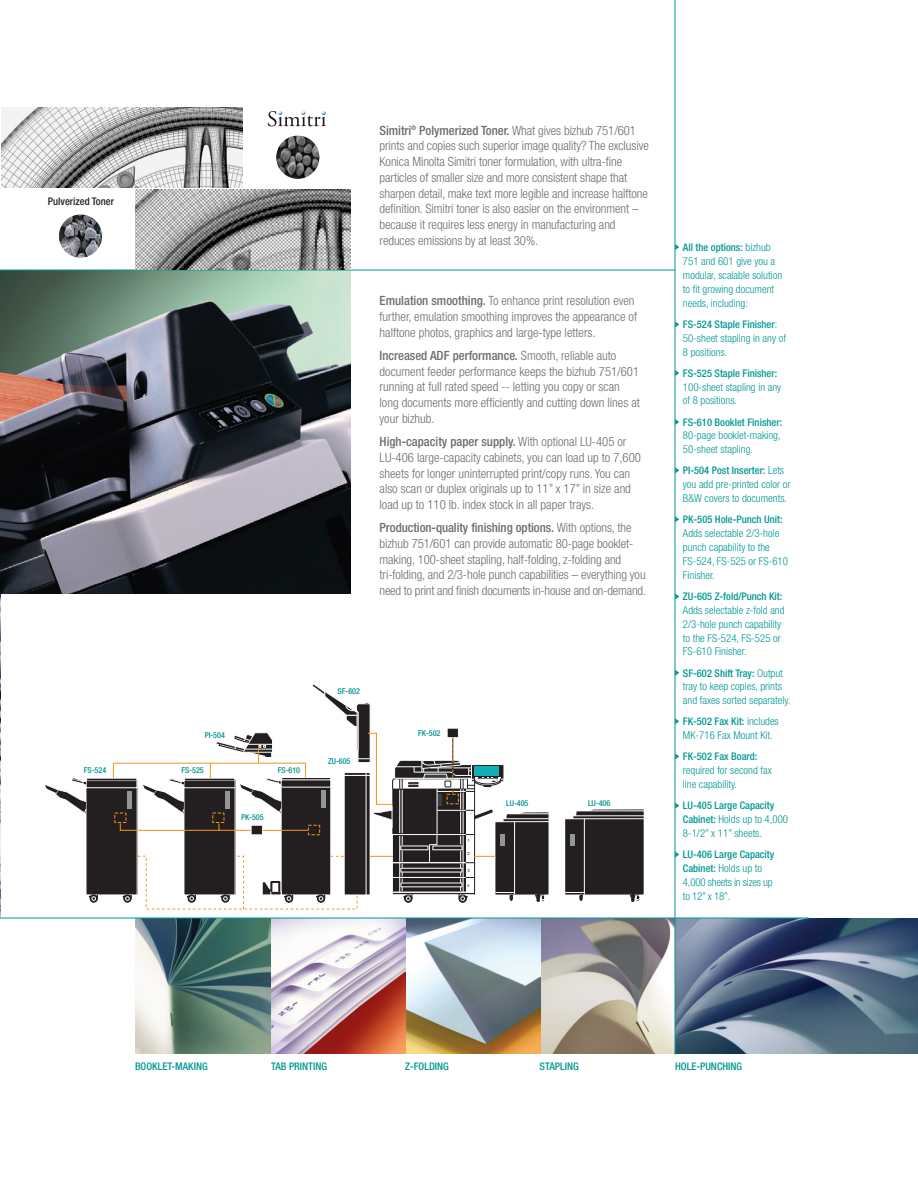
<style>
.page{position:relative;width:918px;height:1188px;background:#fff}
.page>*{position:absolute;margin:0;border:0;box-sizing:border-box;transform-origin:0 0}
.t1{font:300 condensed 12.75px/15.8px "Helvetica Neue LT";letter-spacing:-.005em;color:#6c6d70}
.t2{font:300 condensed 10.8px/14px "Helvetica Neue LT";color:#009894}
.t3{font:300 condensed 10.8px/14px "Helvetica Neue LT";letter-spacing:-.02em;color:#009894}
.t4{font:500 condensed 10.5px "Helvetica Neue LT";color:#009894}
.t5{font:500 condensed 10.5px "Helvetica Neue LT";color:#231f20}
.t6{font:500 condensed 8.1px "Helvetica Neue LT";letter-spacing:-.005em;color:#009590}
.t7{font:4.2px "Helvetica Neue LT";color:#231f20}
.s1{font-weight:500}
.s2{font-weight:300;font-size:10.8px}
.s3{font-weight:500;font-size:10.5px}
</style>
<div class="page">
<img style="left:541px;top:919px;width:134px;height:135px">
<img style="left:406px;top:919px;width:135px;height:135px">
<svg style="left:676px;top:918px;width:242px;height:136px;background:#576c86"></svg>
<svg style="left:271px;top:919px;width:135px;height:135px"></svg>
<img style="left:0;top:594px;width:1px;height:324px">
<svg style="left:135px;top:919px;width:136px;height:135px;background:#6f8a84"></svg>
<hr style="left:675px;top:0;width:1px;height:1055px;background:#009894">
<svg style="left:565px;top:809px;width:79px;height:93px;background:#423f40"></svg>
<svg style="left:45px;top:684px;width:504px;height:225px"></svg>
<hr style="left:138px;top:830px;width:46px;height:1px;background:#f7931d">
<hr style="left:184px;top:830px;width:36px;height:1px;background:#f7931d">
<img style="left:1px;top:107px;width:242px;height:81px">
<img style="left:276px;top:136px;width:43px;height:43px;border-radius:50%">
<img style="left:59px;top:215px;width:43px;height:43px;border-radius:50%">
<img style="left:0;top:271px;width:351px;height:323px">
<hr style="left:0;top:918px;width:809px;height:1px;background:#009894">
<svg style="left:268px;top:111px;width:58px;height:15px"></svg>
<hr style="left:0;top:0;width:1px;height:270px;background:#007bc3">
<hr style="left:0;top:270px;width:675px;height:1px;background:#009894">
<img style="left:135px;top:190px;width:216px;height:80px">
<svg style="left:675px;top:670px;width:4px;height:6px"></svg>
<svg style="left:675px;top:244px;width:4px;height:6px"></svg>
<svg style="left:675px;top:321px;width:4px;height:6px"></svg>
<svg style="left:675px;top:370px;width:4px;height:6px"></svg>
<svg style="left:675px;top:419px;width:4px;height:6px"></svg>
<svg style="left:675px;top:467px;width:4px;height:6px"></svg>
<svg style="left:675px;top:516px;width:4px;height:6px"></svg>
<svg style="left:675px;top:594px;width:4px;height:6px"></svg>
<svg style="left:675px;top:718px;width:4px;height:6px"></svg>
<svg style="left:675px;top:753px;width:4px;height:6px"></svg>
<svg style="left:675px;top:803px;width:4px;height:6px"></svg>
<svg style="left:675px;top:852px;width:4px;height:6px"></svg>
<p class="t5" style="left:48px;top:198px;width:68px">Pulverized Toner</p>
<p class="t1" style="left:380px;top:123px;width:271px"><span class="s1">Simitri</span><sup>®</sup> <span class="s1">Polymerized Toner.</span> What gives bizhub 751/601 prints and copies such superior image quality? The exclusive Konica Minolta Simitri toner formulation, with ultra-fine particles of smaller size and more consistent shape that sharpen detail, make text more legible and increase halftone definition. Simitri toner is also easier on the environment – because it requires less energy in manufacturing and reduces emissions by at least 30%.</p>
<p class="t1" style="left:380px;top:294px;width:259px"><span class="s1">Emulation smoothing.</span> To enhance print resolution even further, emulation smoothing improves the appearance of halftone photos, graphics and large-type letters.</p>
<p class="t1" style="left:380px;top:349px;width:262px"><span class="s1">Increased ADF performance.</span> Smooth, reliable auto document feeder performance keeps the bizhub 751/601 running at full rated speed -- letting you copy or scan long documents more efficiently and cutting down lines at your bizhub.</p>
<p class="t1" style="left:380px;top:435px;width:263px"><span class="s1">High-capacity paper supply.</span> With optional LU-405 or LU-406 large-capacity cabinets, you can load up to 7,600 sheets for longer uninterrupted print/copy runs. You can also scan or duplex originals up to 11” x 17” in size and load up to 110 lb. index stock in all paper trays.</p>
<p class="t1" style="left:380px;top:521px;width:268px"><span class="s1">Production-quality finishing options.</span> With options, the bizhub 751/601 can provide automatic 80-page booklet&shy;making, 100-sheet stapling, half-folding, z-folding and tri-folding, and 2/3-hole punch capabilities – everything you need to print and finish documents in-house and on-demand.</p>
<p class="t6" style="left:205px;top:732px;width:22px">PI-504</p>
<p class="t6" style="left:84px;top:767px;width:24px">FS-524</p>
<p class="t6" style="left:181px;top:767px;width:24px">FS-525</p>
<p class="t6" style="left:278px;top:767px;width:24px">FS-610</p>
<p class="t6" style="left:241px;top:815px;width:24px">PK-505</p>
<p class="t6" style="left:338px;top:688px;width:24px">SF-602</p>
<p class="t6" style="left:328px;top:759px;width:24px">ZU-605</p>
<p class="t6" style="left:418px;top:730px;width:24px">FK-502</p>
<p class="t7" style="left:467px;top:839px;width:4px">1</p>
<p class="t7" style="left:467px;top:869px;width:4px">3</p>
<p class="t7" style="left:467px;top:852px;width:4px">2</p>
<p class="t7" style="left:467px;top:884px;width:4px">4</p>
<p class="t6" style="left:506px;top:801px;width:24px">LU-405</p>
<p class="t6" style="left:588px;top:800px;width:24px">LU-406</p>
<p class="t4" style="left:683px;top:244px;width:89px">All the options: <span class="s2">bizhub</span></p>
<p class="t2" style="left:683px;top:255px;width:101px">751 and 601 give you a modular, scalable solution to fit growing document needs, including:</p>
<p class="t4" style="left:683px;top:320px;width:96px">FS-524 Staple Finisher<span class="s2">:</span></p>
<p class="t2" style="left:683px;top:332px;width:105px">50-sheet stapling in any of<br>8 positions.</p>
<p class="t4" style="left:683px;top:369px;width:96px">FS-525 Staple Finisher:</p>
<p class="t2" style="left:683px;top:381px;width:100px">100-sheet stapling in any of 8 positions.</p>
<p class="t4" style="left:683px;top:418px;width:101px">FS-610 Booklet Finisher:</p>
<p class="t2" style="left:683px;top:430px;width:99px">80-page booklet-making,<br>50-sheet stapling.</p>
<p class="t4" style="left:683px;top:467px;width:103px">PI-504 Post Inserter: <span class="s2">Lets</span></p>
<p class="t2" style="left:683px;top:478px;width:109px">you add pre-printed color or<br>B&amp;W covers to documents.</p>
<p class="t4" style="left:683px;top:516px;width:101px">PK-505 Hole-Punch Unit:</p>
<p class="t2" style="left:683px;top:527px;width:107px">Adds selectable 2/3-hole punch capability to the<br>FS-524, FS-525 or FS-610<br>Finisher.</p>
<p class="t4" style="left:683px;top:592px;width:101px">ZU-605 Z-fold/Punch Kit:</p>
<p class="t2" style="left:683px;top:604px;width:103px">Adds selectable z-fold and<br>2/3-hole punch capability to the FS-524, FS-525 or<br>FS-610 Finisher.</p>
<p class="t4" style="left:683px;top:669px;width:101px">SF-602 Shift Tray: <span class="s2">Output</span></p>
<p class="t2" style="left:683px;top:681px;width:109px">tray to keep copies, prints and faxes sorted separately.</p>
<p class="t4" style="left:683px;top:718px;width:97px">FK-502 Fax Kit: <span class="s2">includes</span></p>
<p class="t2" style="left:683px;top:729px;width:91px">MK-716 Fax Mount Kit.</p>
<p class="t4" style="left:683px;top:753px;width:76px">FK-502 Fax Board:</p>
<p class="t2" style="left:683px;top:764px;width:90px">required for second fax line capability.</p>
<p class="t4" style="left:683px;top:802px;width:93px">LU-405 Large Capacity</p>
<p class="t2" style="left:683px;top:813px;width:107px"><span class="s3">Cabinet:</span> Holds up to 4,000<br>8-1/2” x 11” sheets.</p>
<p class="t4" style="left:683px;top:851px;width:93px">LU-406 Large Capacity</p>
<p class="t3" style="left:683px;top:862px;width:91px"><span class="s3">Cabinet:</span> Holds up to<br>4,000 sheets in sizes up to 12” x 18”.</p>
<p class="t4" style="left:135px;top:1062px;width:74px">BOOKLET-MAKING</p>
<p class="t4" style="left:271px;top:1062px;width:57px">TAB PRINTING</p>
<p class="t4" style="left:405px;top:1062px;width:45px">Z-FOLDING</p>
<p class="t4" style="left:540px;top:1062px;width:41px">STAPLING</p>
<p class="t4" style="left:675px;top:1062px;width:69px">HOLE-PUNCHING</p>
</div>
